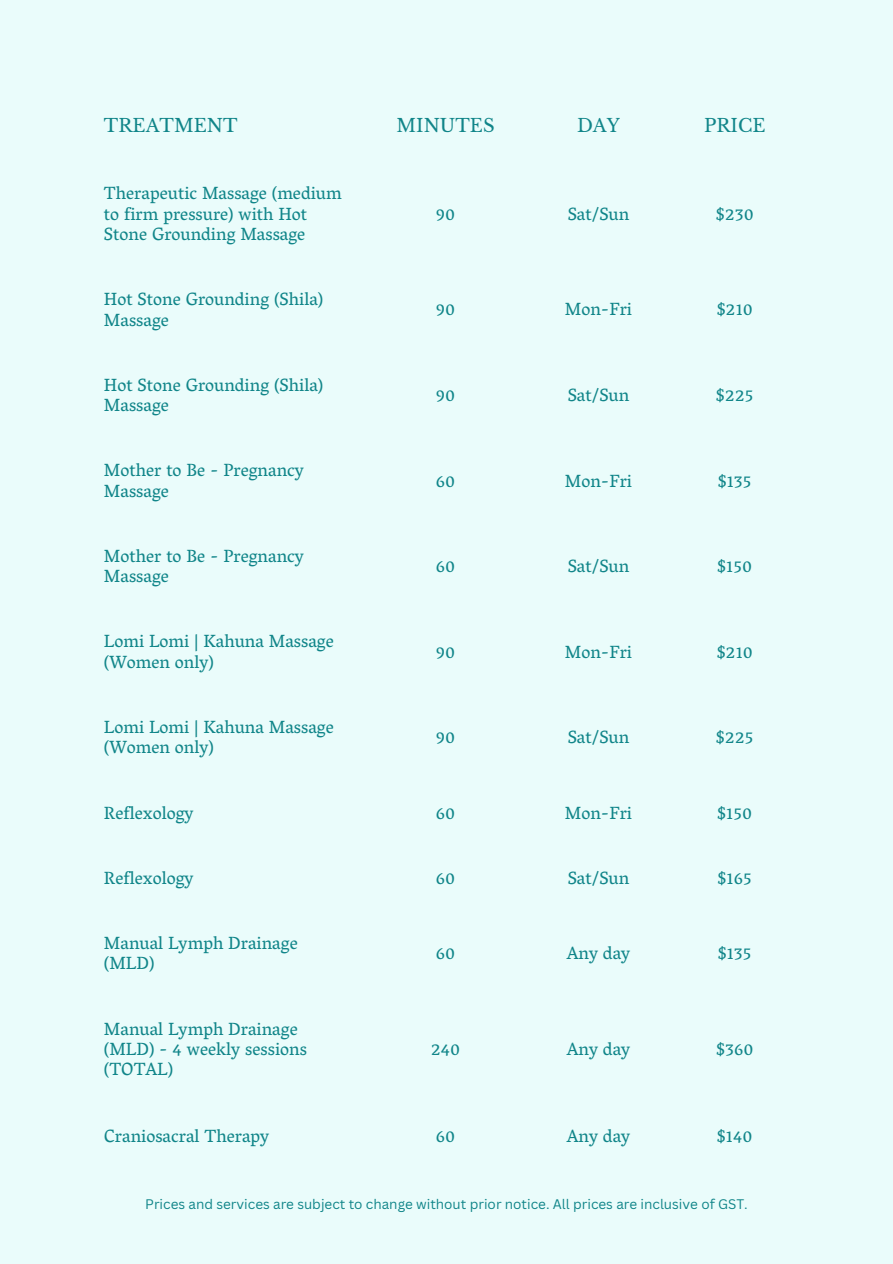
<style>
.page{position:relative;width:893px;height:1264px;background:#fff}
.page>*{position:absolute;margin:0;border:0;box-sizing:border-box;transform-origin:0 0}
.t1{font:18px/20.2px "Vesper Libre";color:#108589}
.t2{font:18px "Libre Baskerville";color:#108589}
.t3{font:13.5px "Canva Sans";color:#108589}
</style>
<div class="page">
<div style="left:0;top:0;width:892px;height:1263px;background:#eafcfb"></div>
<p class="t2" style="left:104px;top:115px;width:135px">TREATMENT</p>
<p class="t2" style="left:396px;top:115px;width:99px">MINUTES</p>
<p class="t2" style="left:577px;top:115px;width:45px">DAY</p>
<p class="t2" style="left:704px;top:115px;width:63px">PRICE</p>
<p class="t1" style="left:104px;top:183px;width:239px">Therapeutic Massage (medium to firm pressure) with Hot<br>Stone Grounding Massage</p>
<p class="t1" style="left:104px;top:289px;width:221px">Hot Stone Grounding (Shila)<br>Massage</p>
<p class="t1" style="left:104px;top:374px;width:221px">Hot Stone Grounding (Shila)<br>Massage</p>
<p class="t1" style="left:104px;top:460px;width:201px">Mother to Be - Pregnancy<br>Massage</p>
<p class="t1" style="left:104px;top:545px;width:201px">Mother to Be - Pregnancy<br>Massage</p>
<p class="t1" style="left:104px;top:631px;width:231px">Lomi Lomi | Kahuna Massage (Women only)</p>
<p class="t1" style="left:104px;top:716px;width:231px">Lomi Lomi | Kahuna Massage (Women only)</p>
<p class="t1" style="left:436px;top:203px;width:21px">90</p>
<p class="t1" style="left:567px;top:203px;width:63px">Sat/Sun</p>
<p class="t1" style="left:715px;top:203px;width:40px">$230</p>
<p class="t1" style="left:436px;top:299px;width:21px">90</p>
<p class="t1" style="left:565px;top:299px;width:69px">Mon-Fri</p>
<p class="t1" style="left:716px;top:299px;width:38px">$210</p>
<p class="t1" style="left:436px;top:384px;width:21px">90</p>
<p class="t1" style="left:567px;top:384px;width:63px">Sat/Sun</p>
<p class="t1" style="left:715px;top:384px;width:39px">$225</p>
<p class="t1" style="left:436px;top:470px;width:21px">60</p>
<p class="t1" style="left:565px;top:470px;width:69px">Mon-Fri</p>
<p class="t1" style="left:717px;top:470px;width:35px">$135</p>
<p class="t1" style="left:436px;top:555px;width:21px">60</p>
<p class="t1" style="left:567px;top:555px;width:63px">Sat/Sun</p>
<p class="t1" style="left:717px;top:555px;width:36px">$150</p>
<p class="t1" style="left:436px;top:641px;width:21px">90</p>
<p class="t1" style="left:565px;top:641px;width:69px">Mon-Fri</p>
<p class="t1" style="left:716px;top:641px;width:38px">$210</p>
<p class="t1" style="left:436px;top:726px;width:21px">90</p>
<p class="t1" style="left:567px;top:726px;width:63px">Sat/Sun</p>
<p class="t1" style="left:715px;top:726px;width:39px">$225</p>
<p class="t1" style="left:104px;top:802px;width:91px">Reflexology</p>
<p class="t1" style="left:436px;top:802px;width:21px">60</p>
<p class="t1" style="left:565px;top:802px;width:69px">Mon-Fri</p>
<p class="t1" style="left:717px;top:802px;width:36px">$150</p>
<p class="t1" style="left:104px;top:867px;width:91px">Reflexology</p>
<p class="t1" style="left:436px;top:867px;width:21px">60</p>
<p class="t1" style="left:567px;top:867px;width:63px">Sat/Sun</p>
<p class="t1" style="left:717px;top:867px;width:36px">$165</p>
<p class="t1" style="left:104px;top:932px;width:195px">Manual Lymph Drainage (MLD)</p>
<p class="t1" style="left:104px;top:1018px;width:204px">Manual Lymph Drainage (MLD) - 4 weekly sessions (TOTAL)</p>
<p class="t1" style="left:436px;top:942px;width:21px">60</p>
<p class="t1" style="left:566px;top:942px;width:65px">Any day</p>
<p class="t1" style="left:717px;top:942px;width:35px">$135</p>
<p class="t1" style="left:431px;top:1038px;width:31px">240</p>
<p class="t1" style="left:566px;top:1038px;width:65px">Any day</p>
<p class="t1" style="left:716px;top:1038px;width:39px">$360</p>
<p class="t1" style="left:104px;top:1125px;width:167px">Craniosacral Therapy</p>
<p class="t1" style="left:436px;top:1125px;width:21px">60</p>
<p class="t1" style="left:566px;top:1125px;width:65px">Any day</p>
<p class="t1" style="left:717px;top:1125px;width:37px">$140</p>
<p class="t3" style="left:145px;top:1194px;width:604px">Prices and services are subject to change without prior notice. All prices are inclusive of GST.</p>
</div>
